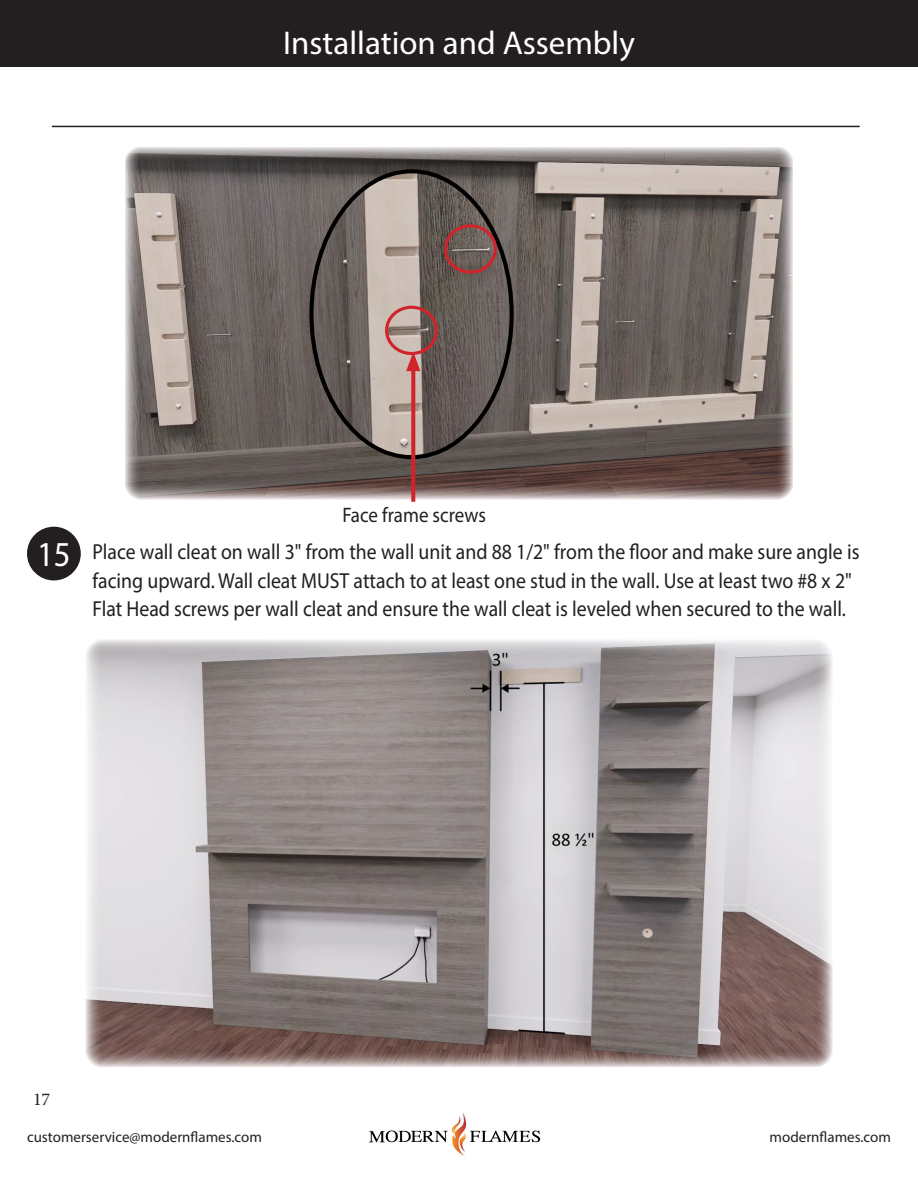
<style>
.page{position:relative;width:918px;height:1188px;background:#fff}
.page>*{position:absolute;margin:0;border:0;box-sizing:border-box;transform-origin:0 0}
.t1{font:35.1px "Myriad Pro";color:#fff;scale:.93 1}
.t2{font:33px "Myriad Pro";color:#fff}
.t3{font:21.75px/28.5px "Myriad Pro";color:#231f20;scale:.91 1}
.t4{font:21px "Myriad Pro";color:#231f20;scale:.91 1}
.t5{font:18px "Minion Pro";color:#231f20}
.t6{font:15px "Myriad Pro";color:#231f20}
</style>
<div class="page">
<img style="left:369px;top:1113px;width:172px;height:43px">
<div style="left:0;top:0;width:918px;height:66px;background:#231f20"></div>
<hr style="left:52px;top:126px;width:808px;height:1px;background:#231f20">
<img style="left:125px;top:147px;width:668px;height:352px">
<img style="left:311px;top:171px;width:201px;height:286px">
<div style="left:444px;top:224px;width:53px;height:50px;border:3px solid #d1232a;border-radius:50%"></div>
<div style="left:385px;top:306px;width:53px;height:49px;border:3px solid #d1232a;border-radius:50%"></div>
<svg style="left:411px;top:371px;width:4px;height:131px"></svg>
<svg style="left:406px;top:352px;width:14px;height:19px"></svg>
<div style="left:27px;top:527px;width:54px;height:53px;background:#231f20;border-radius:50%"></div>
<img style="left:86px;top:640px;width:746px;height:426px">
<p class="t2" style="left:283px;top:22px;width:353px">Installation and Assembly</p>
<p class="t4" style="left:342px;top:502px;width:159px">Face frame screws</p>
<p class="t1" style="left:37px;top:532px;width:38px">15</p>
<p class="t3" style="left:92px;top:538px;width:845px">Place wall cleat on wall 3" from the wall unit and 88 1/2" from the floor and make sure angle is facing upward. Wall cleat MUST attach to at least one stud in the wall. Use at least two #8 x 2"<br>Flat Head screws per wall cleat and ensure the wall cleat is leveled when secured to the wall.</p>
<p class="t5" style="left:33px;top:1087px;width:19px">17</p>
<p class="t6" style="left:27px;top:1128px;width:236px">customerservice@modernflames.com</p>
<p class="t6" style="left:770px;top:1128px;width:123px">modernflames.com</p>
</div>
